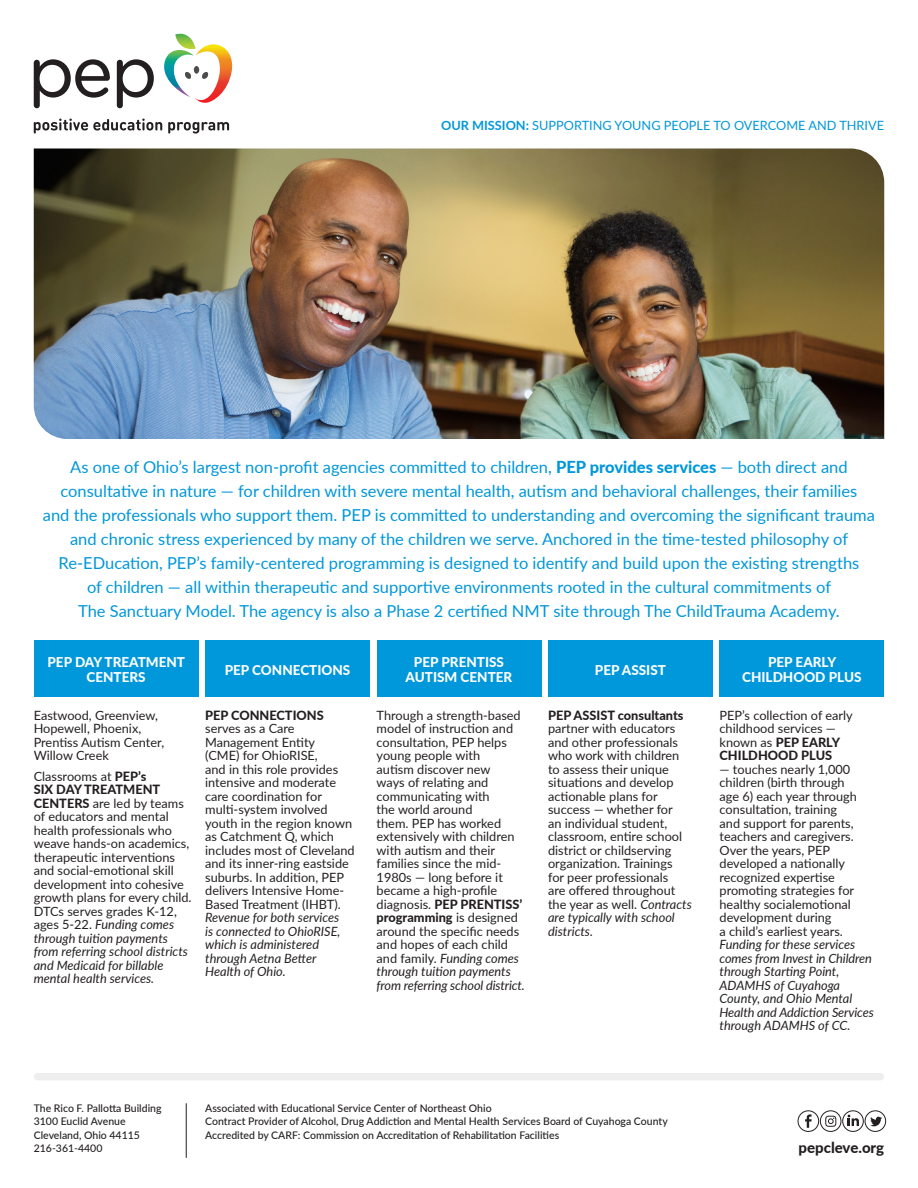
<style>
.page{position:relative;width:918px;height:1188px;background:#fff}
.page>*{position:absolute;margin:0;border:0;box-sizing:border-box;transform-origin:0 0}
.t1{font:16.5px/24px "Lato";color:#0097db;text-align:center}
.t2{font:800 15px "Lato";color:#231f20}
.t3{font:800 13.5px/15px "Lato";color:#fff;text-align:center}
.t4{font:12.75px/13.5px "Lato";color:#231f20}
.t5{font:italic 12.75px/13.5px "Lato";color:#231f20}
.t6{font:800 12.75px "Lato";color:#231f20}
.t7{font:12.75px "Lato";color:#0097db}
.t8{font:500 10.5px "Lato";color:#231f20}
.s1{font-weight:700}
.s2{font-weight:800}
.s3{font-style:normal}
.s4{font-style:italic}
.s5{font-weight:400}
</style>
<div class="page">
<div style="left:205px;top:640px;width:165px;height:56px;background:#0097db"></div>
<div style="left:377px;top:640px;width:164px;height:56px;background:#0097db"></div>
<div style="left:548px;top:640px;width:165px;height:56px;background:#0097db"></div>
<div style="left:720px;top:640px;width:164px;height:56px;background:#0097db"></div>
<div style="left:34px;top:640px;width:164px;height:56px;background:#0097db"></div>
<img style="left:34px;top:148px;width:850px;height:291px">
<hr style="left:186px;top:1103px;width:1px;height:55px;background:#231f20">
<svg style="left:34px;top:59px;width:76px;height:49px"></svg>
<svg style="left:117px;top:59px;width:37px;height:49px"></svg>
<svg style="left:164px;top:34px;width:68px;height:69px"></svg>
<svg style="left:34px;top:119px;width:195px;height:15px"></svg>
<div style="left:38px;top:1073px;width:842px;height:7px;background:#eeeeef"></div>
<div style="left:865px;top:1110px;width:21px;height:22px;border:1px solid #231f20;border-radius:50%"></div>
<svg style="left:870px;top:1117px;width:12px;height:9px"></svg>
<div style="left:798px;top:1110px;width:21px;height:22px;border:1px solid #231f20;border-radius:50%"></div>
<svg style="left:805px;top:1114px;width:7px;height:14px"></svg>
<div style="left:820px;top:1110px;width:21px;height:22px;border:1px solid #231f20;border-radius:50%"></div>
<svg style="left:825px;top:1116px;width:11px;height:11px"></svg>
<div style="left:842px;top:1110px;width:22px;height:22px;border:1px solid #231f20;border-radius:50%"></div>
<svg style="left:848px;top:1115px;width:11px;height:11px"></svg>
<p class="t7" style="left:441px;top:117px;width:445px"><span class="s1">OUR MISSION:</span> SUPPORTING YOUNG PEOPLE TO OVERCOME AND THRIVE</p>
<p class="t1" style="left:43px;top:454px;width:834px">As one of Ohio’s largest non-profit agencies committed to children, <span class="s2">PEP provides services</span> — both direct and consultative in nature — for children with severe mental health, autism and behavioral challenges, their families<br>and the professionals who support them. PEP is committed to understanding and overcoming the significant trauma and chronic stress experienced by many of the children we serve. Anchored in the time-tested philosophy of Re-EDucation, PEP’s family-centered programming is designed to identify and build upon the existing strengths<br>of children — all within therapeutic and supportive environments rooted in the cultural commitments of<br>The Sanctuary Model. The agency is also a Phase 2 certified NMT site through The ChildTrauma Academy.</p>
<p class="t3" style="left:48px;top:654px;width:139px">PEP DAY TREATMENT<br>CENTERS</p>
<p class="t3" style="left:225px;top:662px;width:127px">PEP CONNECTIONS</p>
<p class="t3" style="left:406px;top:654px;width:108px">PEP PRENTISS<br>AUTISM CENTER</p>
<p class="t3" style="left:595px;top:662px;width:73px">PEP ASSIST</p>
<p class="t3" style="left:742px;top:654px;width:121px">PEP EARLY<br>CHILDHOOD PLUS</p>
<p class="t4" style="left:34px;top:708px;width:126px">Eastwood, Greenview,</p>
<p class="t4" style="left:34px;top:721px;width:132px">Hopewell, Phoenix,<br>Prentiss Autism Center,<br>Willow Creek</p>
<p class="t4" style="left:34px;top:769px;width:157px">Classrooms at <span class="s2">PEP’s<br>SIX DAY TREATMENT<br>CENTERS</span> are led by teams of educators and mental health professionals who weave hands-on academics, therapeutic interventions and social-emotional skill development into cohesive</p>
<p class="t5" style="left:34px;top:890px;width:159px"><span class="s3">growth plans for every child.<br>DTCs serves grades K-12, ages 5-22.</span> Funding comes through tuition payments from referring school districts and Medicaid for billable mental health services.</p>
<p class="t4" style="left:720px;top:708px;width:135px">PEP’s collection of early</p>
<p class="t4" style="left:720px;top:721px;width:122px">childhood services — known as <span class="s2">PEP EARLY<br>CHILDHOOD PLUS</span></p>
<p class="t4" style="left:720px;top:762px;width:139px">— touches nearly 1,000 children (birth through age 6) each year through consultation, training</p>
<p class="t4" style="left:720px;top:816px;width:136px">and support for parents, teachers and caregivers.<br>Over the years, PEP developed a nationally</p>
<p class="t4" style="left:720px;top:870px;width:136px">recognized expertise promoting strategies for healthy socialemotional</p>
<p class="t4" style="left:720px;top:910px;width:114px">development during</p>
<p class="t5" style="left:720px;top:924px;width:156px"><span class="s3">a child’s earliest years.<br></span>Funding for these services comes from Invest in Children through Starting Point,<br>ADAMHS of Cuyahoga<br>County, and Ohio Mental<br>Health and Addiction Services through ADAMHS of CC.</p>
<p class="t4" style="left:205px;top:708px;width:151px"><span class="s2">PEP CONNECTIONS </span>serves as a Care<br>Management Entity<br>(CME) for OhioRISE,<br>and in this role provides intensive and moderate care coordination for multi-system involved youth in the region known as Catchment Q, which includes most of Cleveland and its inner-ring eastside suburbs. In addition, PEP delivers Intensive Home-<br>Based Treatment (IHBT).<br><span class="s4">Revenue for both services<br>is connected to OhioRISE, which is administered through Aetna Better<br>Health of Ohio.</span></p>
<p class="t4" style="left:377px;top:708px;width:146px">Through a strength-based model of instruction and consultation, PEP helps young people with</p>
<p class="t6" style="left:548px;top:706px;width:137px">PEP ASSIST consultants</p>
<p class="t4" style="left:548px;top:721px;width:133px">partner with educators and other professionals who work with children to assess their unique</p>
<p class="t4" style="left:548px;top:775px;width:127px">situations and develop actionable plans for success — whether for</p>
<p class="t4" style="left:548px;top:816px;width:136px">an individual student, classroom, entire school district or childserving</p>
<p class="t4" style="left:548px;top:856px;width:126px">organization. Trainings</p>
<p class="t4" style="left:548px;top:870px;width:145px">for peer professionals<br>are offered throughout the year as well. <span class="s4">Contracts are typically with school</span></p>
<p class="t5" style="left:548px;top:924px;width:46px">districts.</p>
<p class="t4" style="left:377px;top:762px;width:115px">autism discover new ways of relating and communicating with</p>
<p class="t4" style="left:377px;top:802px;width:140px">the world around<br>them. PEP has worked extensively with children</p>
<p class="t4" style="left:377px;top:843px;width:128px">with autism and their families since the mid-<br>1980s — long before it became a high-profile</p>
<p class="t6" style="left:377px;top:895px;width:147px"><span class="s5">diagnosis.</span> PEP PRENTISS’</p>
<p class="t6" style="left:377px;top:908px;width:143px">programming <span class="s5">is designed</span></p>
<p class="t5" style="left:377px;top:924px;width:150px"><span class="s3">around the specific needs and hopes of each child and family.</span> Funding comes through tuition payments from referring school district.</p>
<p class="t8" style="left:34px;top:1100px;width:129px">The Rico F. Pallotta Building</p>
<p class="t8" style="left:34px;top:1114px;width:93px">3100 Euclid Avenue</p>
<p class="t8" style="left:34px;top:1127px;width:108px">Cleveland, Ohio 44115</p>
<p class="t8" style="left:34px;top:1141px;width:70px">216-361-4400</p>
<p class="t8" style="left:205px;top:1100px;width:288px">Associated with Educational Service Center of Northeast Ohio</p>
<p class="t8" style="left:205px;top:1114px;width:464px">Contract Provider of Alcohol, Drug Addiction and Mental Health Services Board of Cuyahoga County</p>
<p class="t8" style="left:205px;top:1127px;width:356px">Accredited by CARF: Commission on Accreditation of Rehabilitation Facilities</p>
<p class="t2" style="left:799px;top:1136px;width:87px">pepcleve.org</p>
</div>
